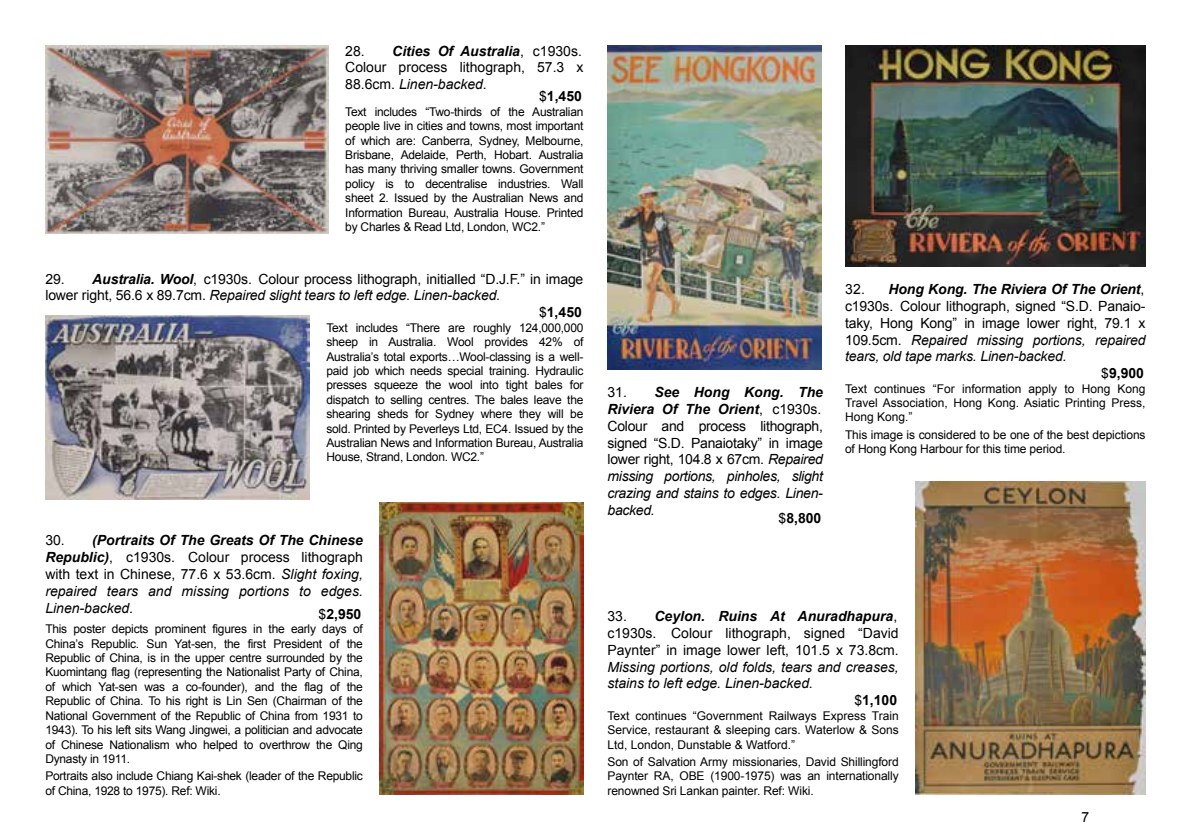
<style>
.page{position:relative;width:1191px;height:840px;background:#fff}
.page>*{position:absolute;margin:0;border:0;box-sizing:border-box;transform-origin:0 0}
.t1{font:14px/16.8px "Arial";letter-spacing:-.01em;color:#000;text-align:justify}
.t2{font:italic 14px/16.8px "Arial";color:#000;text-align:justify}
.t3{font:italic 700 14px/16.8px "Arial";color:#000}
.t4{font:700 14px "Arial";color:#000}
.t5{font:12px/14.4px "Arial";letter-spacing:-.02em;color:#000;text-align:justify}
.t6{font:6px "Arial";color:#fff}
.s1{font-weight:400;font-style:normal}
.s2{font-style:italic}
.s3{font-weight:400}
.s4{font-style:normal}
</style>
<div class="page">
<img style="left:845px;top:45px;width:300px;height:222px">
<img style="left:607px;top:45px;width:214px;height:325px">
<img style="left:380px;top:502px;width:203px;height:292px">
<img style="left:45px;top:315px;width:264px;height:184px">
<img style="left:45px;top:45px;width:283px;height:188px">
<img style="left:915px;top:481px;width:230px;height:313px">
<p class="t1" style="left:345px;top:42px;width:21px">28.</p>
<p class="t3" style="left:392px;top:43px;width:133px">Cities Of Australia<span class="s1">,</span></p>
<p class="t1" style="left:345px;top:42px;width:240px;text-indent:188px">c1930s.<br>Colour process lithograph, 57.3 x 88.6cm. <span class="s2">Linen-backed.</span></p>
<p class="t4" style="left:539px;top:86px;width:44px"><span class="s3">$</span>1,450</p>
<p class="t5" style="left:345px;top:104px;width:240px">Text includes “Two-thirds of the Australian people live in cities and towns, most important of which are: Canberra, Sydney, Melbourne, Brisbane, Adelaide, Perth, Hobart. Australia has many thriving smaller towns. Government policy is to decentralise industries. Wall sheet 2. Issued by the Australian News and Information Bureau, Australia House. Printed by Charles &amp; Read Ltd, London, WC2.”</p>
<p class="t1" style="left:45px;top:270px;width:21px">29.</p>
<p class="t6" style="left:91px;top:277px;width:3px">|</p>
<p class="t3" style="left:92px;top:270px;width:106px">Australia. Wool<span class="s1">,</span></p>
<p class="t1" style="left:204px;top:270px;width:50px">c1930s.</p>
<p class="t1" style="left:258px;top:270px;width:326px">Colour process lithograph, initialled “D.J.F.” in image</p>
<p class="t2" style="left:45px;top:287px;width:456px"><span class="s4">lower right, 56.6 x 89.7cm.</span> Repaired slight tears to left edge. Linen-backed.</p>
<p class="t4" style="left:539px;top:302px;width:44px"><span class="s3">$</span>1,450</p>
<p class="t5" style="left:326px;top:320px;width:258px">Text includes “There are roughly 124,000,000 sheep in Australia. Wool provides 42% of Australia’s total exports…Wool-classing is a well&shy;paid job which needs special training. Hydraulic presses squeeze the wool into tight bales for dispatch to selling centres. The bales leave the shearing sheds for Sydney where they will be sold. Printed by Peverleys Ltd, EC4. Issued by the Australian News and Information Bureau, Australia House, Strand, London. WC2.”</p>
<p class="t3" style="left:45px;top:532px;width:319px;text-indent:47px">(Portraits Of The Greats Of The Chinese<br>Republic)<span class="s1">,</span></p>
<p class="t1" style="left:45px;top:531px;width:21px">30.</p>
<p class="t2" style="left:45px;top:549px;width:319px;text-indent:143px"><span class="s4">Colour process lithograph with text in Chinese, 77.6 x 53.6cm.</span> Slight foxing, repaired tears and missing portions to edges.<br>Linen-backed.</p>
<p class="t1" style="left:126px;top:548px;width:51px">c1930s.</p>
<p class="t4" style="left:318px;top:603px;width:44px"><span class="s3">$</span>2,950</p>
<p class="t5" style="left:45px;top:621px;width:319px">This poster depicts prominent figures in the early days of China’s Republic. Sun Yat-sen, the first President of the Republic of China, is in the upper centre surrounded by the Kuomintang flag (representing the Nationalist Party of China, of which Yat-sen was a co-founder), and the flag of the Republic of China. To his right is Lin Sen (Chairman of the National Government of the Republic of China from 1931 to 1943). To his left sits Wang Jingwei, a politician and advocate of Chinese Nationalism who helped to overthrow the Qing Dynasty in 1911.</p>
<p class="t5" style="left:45px;top:768px;width:319px">Portraits also include Chiang Kai-shek (leader of the Republic of China, 1928 to 1975). Ref: Wiki.</p>
<p class="t3" style="left:607px;top:384px;width:217px;text-indent:47px">See Hong Kong. The<br>Riviera Of The Orient<span class="s1">,</span></p>
<p class="t1" style="left:607px;top:383px;width:21px">31.</p>
<p class="t1" style="left:607px;top:400px;width:217px;text-indent:165px">c1930s.<br>Colour and process lithograph, signed “S.D. Panaiotaky” in image lower right, 104.8 x 67cm. <span class="s2">Repaired missing portions, pinholes, slight crazing and stains to edges. Linen&shy;backed.</span></p>
<p class="t4" style="left:778px;top:508px;width:44px"><span class="s3">$</span>8,800</p>
<p class="t3" style="left:845px;top:281px;width:301px;text-indent:43px">Hong Kong. The Riviera Of The Orient<span class="s1">, c1930s.</span></p>
<p class="t1" style="left:845px;top:280px;width:22px">32.</p>
<p class="t1" style="left:900px;top:297px;width:246px">Colour lithograph, signed “S.D. Panaio-</p>
<p class="t1" style="left:845px;top:314px;width:302px">taky, Hong Kong” in image lower right, 79.1 x</p>
<p class="t2" style="left:845px;top:331px;width:302px"><span class="s4">109.5cm.</span> Repaired missing portions, repaired</p>
<p class="t2" style="left:845px;top:348px;width:223px">tears, old tape marks. Linen-backed.</p>
<p class="t4" style="left:1101px;top:363px;width:44px"><span class="s3">$</span>9,900</p>
<p class="t5" style="left:845px;top:381px;width:302px">Text continues “For information apply to Hong Kong Travel Association, Hong Kong. Asiatic Printing Press, Hong Kong.”</p>
<p class="t5" style="left:845px;top:427px;width:302px">This image is considered to be one of the best depictions of Hong Kong Harbour for this time period.</p>
<p class="t3" style="left:607px;top:608px;width:291px;text-indent:47px">Ceylon. Ruins At Anuradhapura<span class="s1">, c1930s.</span></p>
<p class="t1" style="left:607px;top:607px;width:21px">33.</p>
<p class="t1" style="left:607px;top:624px;width:293px;text-align:right">Colour lithograph, signed “David<br>Paynter” in image lower left, 101.5 x 73.8cm.</p>
<p class="t2" style="left:607px;top:658px;width:293px">Missing portions, old folds, tears and creases,</p>
<p class="t2" style="left:607px;top:675px;width:207px">stains to left edge. Linen-backed.</p>
<p class="t4" style="left:854px;top:690px;width:44px"><span class="s3">$</span>1,100</p>
<p class="t5" style="left:607px;top:707px;width:293px">Text continues “Government Railways Express Train Service, restaurant &amp; sleeping cars. Waterlow &amp; Sons Ltd, London, Dunstable &amp; Watford.”</p>
<p class="t5" style="left:607px;top:753px;width:293px">Son of Salvation Army missionaries, David Shillingford Paynter RA, OBE (1900-1975) was an internationally renowned Sri Lankan painter. Ref: Wiki.</p>
<p class="t1" style="left:1081px;top:808px;width:9px">7</p>
</div>
